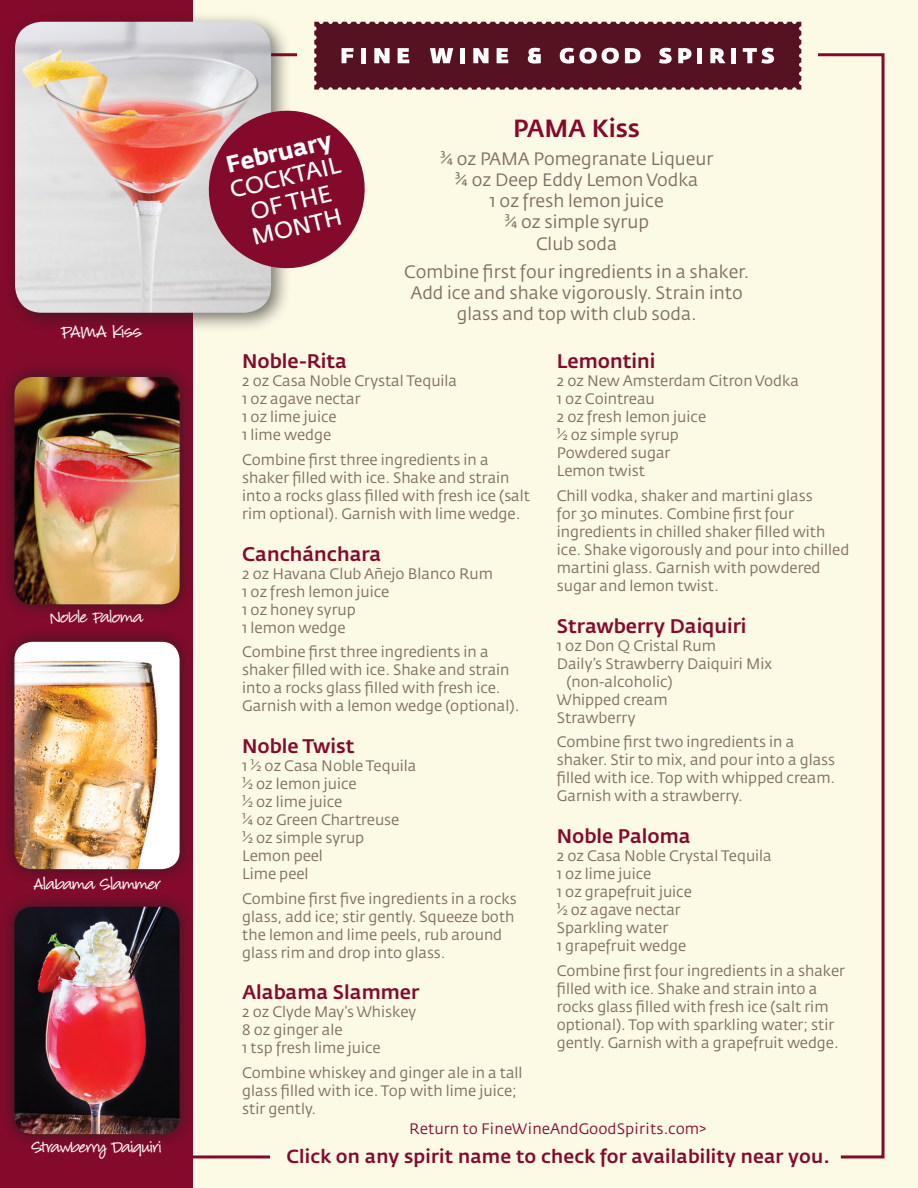
<style>
.page{position:relative;width:918px;height:1188px;background:#fff}
.page>*{position:absolute;margin:0;border:0;box-sizing:border-box;transform-origin:0 0}
.t1{font:500 24.6px "Fedra Sans Std";color:#830a2b}
.t2{font:700 23.25px/25.5px "Fedra Sans Std";color:#fff}
.t3{font:600 23.25px "Fedra Sans Std";color:#fff}
.t4{font:21px "Louisiana";letter-spacing:-.03em;color:#fff}
.t5{font:500 19.5px "Fedra Sans Std";color:#830a2b}
.t6{font:19.5px "Louisiana";letter-spacing:-.035em;color:#fff}
.t7{font:500 18.75px "Fedra Sans Std";letter-spacing:.01em;color:#830a2b}
.t8{font:17.7px/21.3px "Fedra Sans Std";color:#7e6d5f;text-align:center}
.t9{font:15px/18px "Fedra Sans Std";color:#7e6d5f}
.t10{font:15px "Fedra Sans";color:#830a2b}
.s1{font-weight:600}
</style>
<div class="page">
<div style="left:0;top:0;width:193px;height:1188px;background:#830a2b"></div>
<div style="left:193px;top:0;width:725px;height:1188px;background:#fcf9e5"></div>
<div style="left:0;top:892px;width:194px;height:257px;background:#231f20;opacity:.75"></div>
<img style="left:14px;top:907px;width:166px;height:227px">
<div style="left:0;top:627px;width:194px;height:257px;background:#231f20;opacity:.75"></div>
<img style="left:14px;top:642px;width:166px;height:227px">
<svg style="left:818px;top:53px;width:67px;height:1106px"></svg>
<div style="left:0;top:362px;width:194px;height:257px;background:#231f20;opacity:.75"></div>
<img style="left:14px;top:377px;width:166px;height:227px">
<div style="left:5px;top:11px;width:286px;height:322px;background:#231f20;opacity:.62"></div>
<img style="left:15px;top:22px;width:256px;height:291px">
<svg style="left:201px;top:103px;width:164px;height:173px;background:#a34e61"></svg>
<svg style="left:314px;top:22px;width:487px;height:68px;background:#6a2d3b"></svg>
<p class="t4" style="left:61px;top:321px;width:82px">PAMA Kiss</p>
<p class="t6" style="left:50px;top:608px;width:95px">Noble Paloma</p>
<p class="t6" style="left:34px;top:874px;width:129px">Alabama Slammer</p>
<p class="t6" style="left:32px;top:1138px;width:132px">Strawberry Daiquiri</p>
<p class="t2" style="left:221px;top:154px;width:114px;rotate:-14deg">February<br><span class="s1">COCKTAIL</span></p>
<p class="t3" style="left:247px;top:198px;width:84px;rotate:-14deg">OF THE</p>
<p class="t3" style="left:249px;top:224px;width:93px;rotate:-14deg">MONTH</p>
<p class="t1" style="left:513px;top:112px;width:128px">PAMA Kiss</p>
<p class="t8" style="left:440px;top:148px;width:275px">¾ oz PAMA Pomegranate Liqueur ¾ oz Deep Eddy Lemon Vodka<br>1 oz fresh lemon juice<br>¾ oz simple syrup<br>Club soda</p>
<p class="t8" style="left:404px;top:261px;width:347px">Combine first four ingredients in a shaker.<br>Add ice and shake vigorously. Strain into glass and top with club soda.</p>
<p class="t5" style="left:242px;top:349px;width:106px">Noble-Rita</p>
<p class="t9" style="left:242px;top:372px;width:216px">2 oz Casa Noble Crystal Tequila<br>1 oz agave nectar<br>1 oz lime juice<br>1 lime wedge</p>
<p class="t9" style="left:242px;top:451px;width:289px">Combine first three ingredients in a shaker filled with ice. Shake and strain into a rocks glass filled with fresh ice (salt rim optional). Garnish with lime wedge.</p>
<p class="t5" style="left:242px;top:542px;width:141px">Canchánchara</p>
<p class="t9" style="left:242px;top:565px;width:252px">2 oz Havana Club Añejo Blanco Rum<br>1 oz fresh lemon juice<br>1 oz honey syrup<br>1 lemon wedge</p>
<p class="t9" style="left:242px;top:643px;width:279px">Combine first three ingredients in a shaker filled with ice. Shake and strain into a rocks glass filled with fresh ice.<br>Garnish with a lemon wedge (optional).</p>
<p class="t5" style="left:242px;top:734px;width:114px">Noble Twist</p>
<p class="t9" style="left:242px;top:757px;width:176px">1 ½ oz Casa Noble Tequila ½ oz lemon juice<br>½ oz lime juice<br>¼ oz Green Chartreuse<br>½ oz simple syrup<br>Lemon peel<br>Lime peel</p>
<p class="t9" style="left:242px;top:889px;width:276px">Combine first five ingredients in a rocks glass, add ice; stir gently. Squeeze both the lemon and lime peels, rub around glass rim and drop into glass.</p>
<p class="t5" style="left:242px;top:980px;width:179px">Alabama Slammer</p>
<p class="t9" style="left:242px;top:1003px;width:176px">2 oz Clyde May’s Whiskey<br>8 oz ginger ale<br>1 tsp fresh lime juice</p>
<p class="t9" style="left:242px;top:1064px;width:282px">Combine whiskey and ginger ale in a tall glass filled with ice. Top with lime juice; stir gently.</p>
<p class="t5" style="left:557px;top:349px;width:100px">Lemontini</p>
<p class="t9" style="left:557px;top:372px;width:244px">2 oz New Amsterdam Citron Vodka<br>1 oz Cointreau<br>2 oz fresh lemon juice<br>½ oz simple syrup<br>Powdered sugar<br>Lemon twist</p>
<p class="t9" style="left:557px;top:487px;width:294px">Chill vodka, shaker and martini glass<br>for 30 minutes. Combine first four ingredients in chilled shaker filled with ice. Shake vigorously and pour into chilled martini glass. Garnish with powdered sugar and lemon twist.</p>
<p class="t5" style="left:557px;top:614px;width:191px">Strawberry Daiquiri</p>
<p class="t9" style="left:557px;top:637px;width:161px">1 oz Don Q Cristal Rum</p>
<p class="t9" style="left:557px;top:655px;width:217px">Daily’s Strawberry Daiquiri Mix</p>
<p class="t9" style="left:566px;top:673px;width:108px">(non-alcoholic)</p>
<p class="t9" style="left:557px;top:691px;width:112px">Whipped cream</p>
<p class="t9" style="left:557px;top:709px;width:80px">Strawberry</p>
<p class="t9" style="left:557px;top:733px;width:280px">Combine first two ingredients in a shaker. Stir to mix, and pour into a glass filled with ice. Top with whipped cream.<br>Garnish with a strawberry.</p>
<p class="t5" style="left:557px;top:824px;width:135px">Noble Paloma</p>
<p class="t9" style="left:557px;top:847px;width:216px">2 oz Casa Noble Crystal Tequila<br>1 oz lime juice<br>1 oz grapefruit juice<br>½ oz agave nectar<br>Sparkling water<br>1 grapefruit wedge</p>
<p class="t9" style="left:557px;top:961px;width:290px">Combine first four ingredients in a shaker filled with ice. Shake and strain into a rocks glass filled with fresh ice (salt rim optional). Top with sparkling water; stir gently. Garnish with a grapefruit wedge.</p>
<p class="t10" style="left:409px;top:1121px;width:298px">Return to FineWineAndGoodSpirits.com&gt;</p>
<p class="t7" style="left:286px;top:1144px;width:545px">Click on any spirit name to check for availability near you.</p>
</div>
